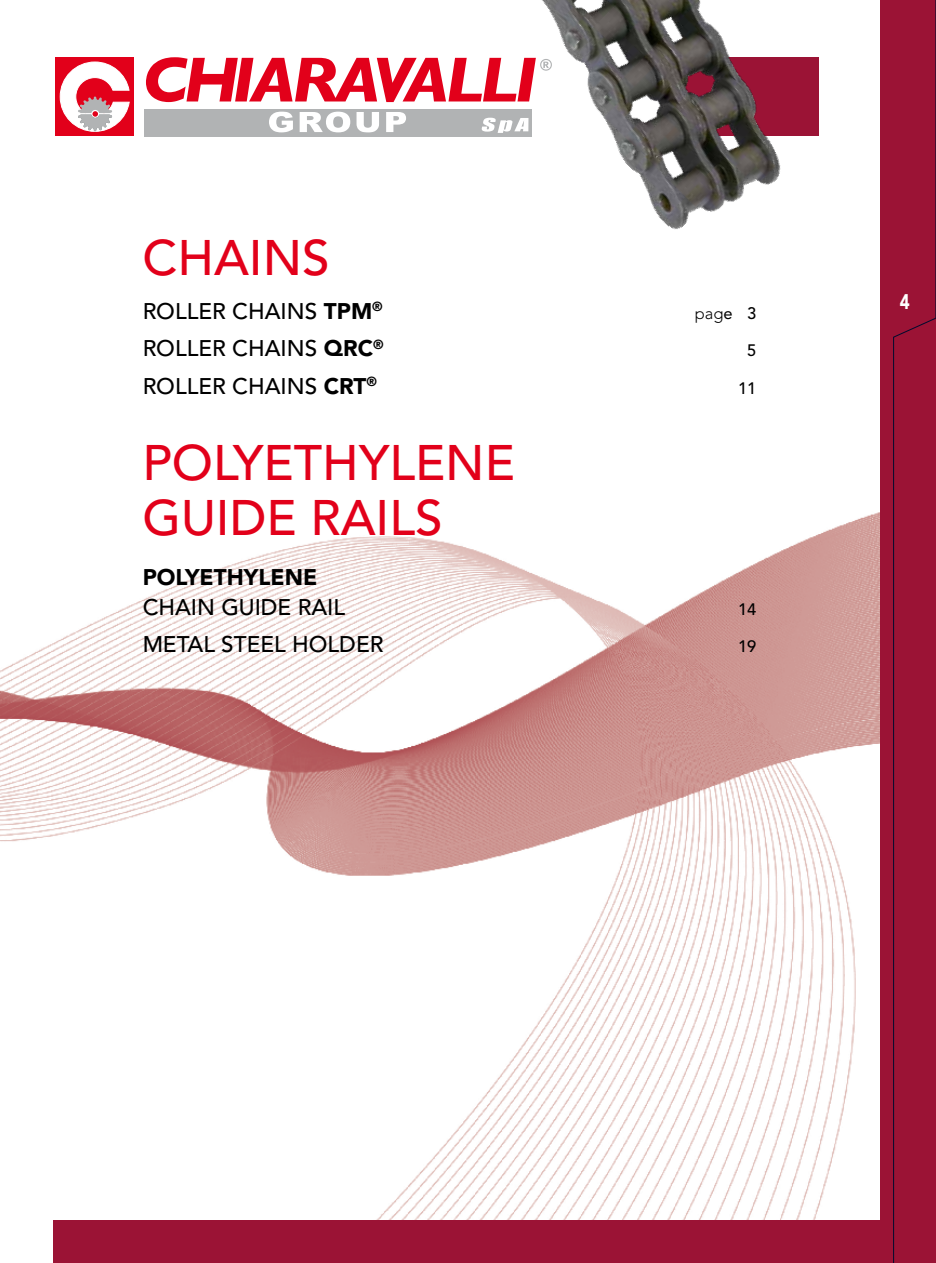
<style>
.page{position:relative;width:936px;height:1263px;background:#fff}
.page>*{position:absolute;margin:0;border:0;box-sizing:border-box;transform-origin:0 0}
.t1{font:500 49.5px/55.5px "Avenir LT Std";color:#e2001a}
.t2{font:500 22.5px "Avenir LT Std";color:#000}
.t3{font:900 22.5px "Avenir LT Std";color:#000}
.t4{font:900 21px "Avenir LT Std";color:#fff;scale:.8 1}
.t5{font:500 16.5px "Avenir LT Std";color:#000}
.t6{font:300 16.5px "Avenir LT Std";color:#000}
.s1{font-weight:900}
.s2{font-weight:400}
.s3{font-weight:500}
</style>
<div class="page">
<img style="left:0;top:512px;width:880px;height:708px">
<div style="left:53px;top:1220px;width:882px;height:43px;background:#9b1335"></div>
<div style="left:55px;top:58px;width:79px;height:78px;background:#e2001a"></div>
<svg style="left:59px;top:61px;width:71px;height:71px"></svg>
<div style="left:144px;top:109px;width:388px;height:27px;background:#b1b3b4"></div>
<svg style="left:146px;top:57px;width:326px;height:45px"></svg>
<svg style="left:269px;top:112px;width:24px;height:20px"></svg>
<svg style="left:299px;top:112px;width:51px;height:20px"></svg>
<svg style="left:356px;top:112px;width:23px;height:20px"></svg>
<svg style="left:386px;top:112px;width:20px;height:20px"></svg>
<img style="left:472px;top:0;width:347px;height:229px">
<div style="left:880px;top:0;width:55px;height:1263px;background:#9b1335"></div>
<svg style="left:893px;top:318px;width:42px;height:945px"></svg>
<h1 class="t1" style="left:142px;top:231px;width:189px">CHAINS</h1>
<p class="t2" style="left:142px;top:298px;width:242px">ROLLER CHAINS <span class="s1">TPM</span><sup>®</sup></p>
<p class="t6" style="left:694px;top:304px;width:63px">pag<span class="s2">e</span> <span class="s3">3</span></p>
<p class="t2" style="left:142px;top:336px;width:242px">ROLLER CHAINS <span class="s1">QRC</span><sup>®</sup></p>
<p class="t5" style="left:747px;top:341px;width:11px">5</p>
<p class="t2" style="left:142px;top:373px;width:236px">ROLLER CHAINS <span class="s1">CRT</span><sup>®</sup></p>
<p class="t5" style="left:738px;top:379px;width:20px">11</p>
<h1 class="t1" style="left:142px;top:436px;width:374px">POLYETHYLENE<br>GUIDE RAILS</h1>
<p class="t3" style="left:142px;top:563px;width:176px">POLYETHYLENE</p>
<p class="t2" style="left:142px;top:594px;width:204px">CHAIN GUIDE RAIL</p>
<p class="t5" style="left:738px;top:599px;width:20px">14</p>
<p class="t2" style="left:142px;top:631px;width:242px">METAL STEEL HOLDER</p>
<p class="t5" style="left:738px;top:637px;width:20px">19</p>
<p class="t4" style="left:899px;top:289px;width:14px">4</p>
</div>
